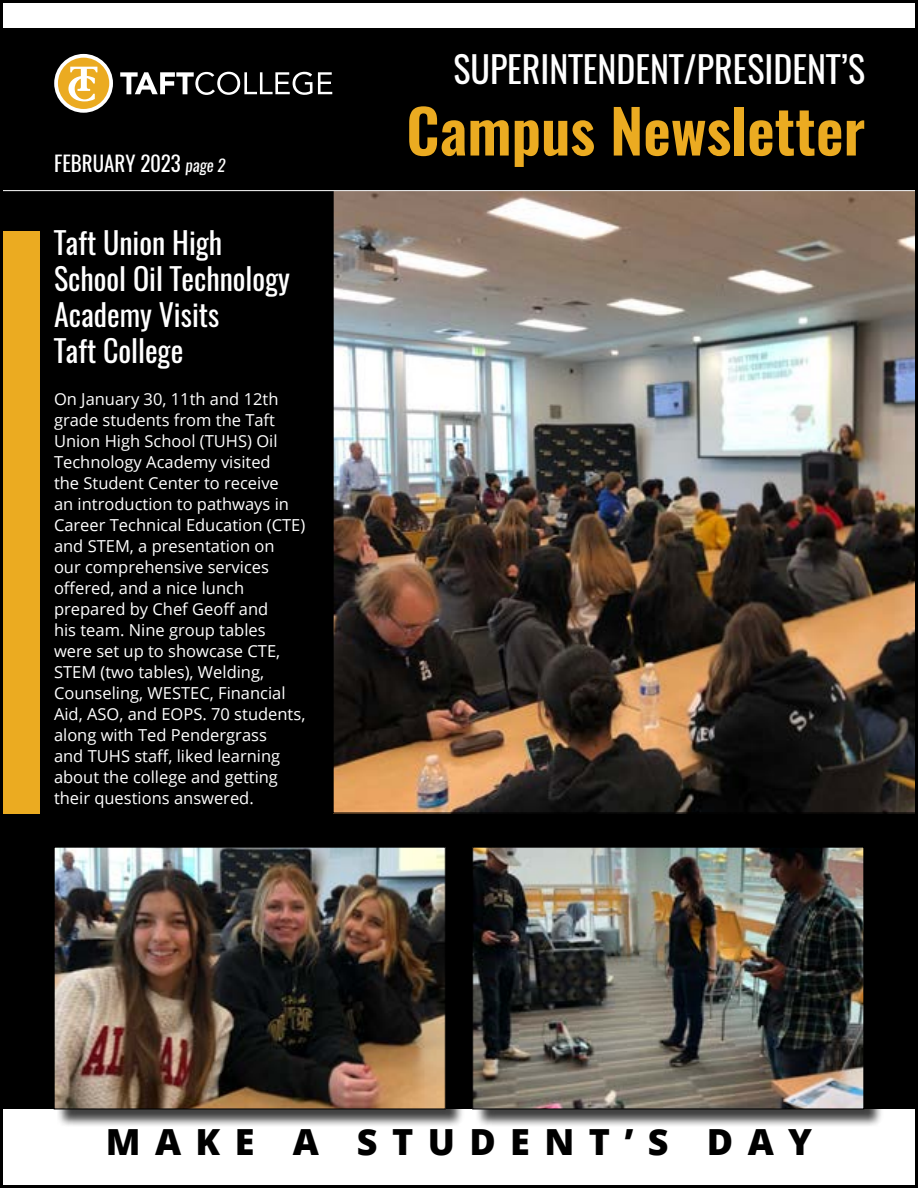
<style>
.page{position:relative;width:918px;height:1188px;background:#fff}
.page>*{position:absolute;margin:0;border:0;box-sizing:border-box;transform-origin:0 0}
.t1{font:600 60px "Oswald";color:#ebab21}
.t2{font:36px "Oswald";color:#fff}
.t3{font:800 36px "Open Sans";letter-spacing:.4em;color:#000}
.t4{font:30px/36px "Oswald";color:#fff}
.t5{font:21px "Oswald";color:#fff}
.t6{font:16.5px/21px "Open Sans";color:#fff}
.s1{font-style:italic;font-size:16.5px}
</style>
<div class="page">
<div style="left:0;top:177px;width:918px;height:942px;background:#000"></div>
<div style="left:0;top:231px;width:40px;height:582px;background:#ebab21"></div>
<div style="left:0;top:1109px;width:918px;height:79px;background:#fff"></div>
<div style="left:57px;top:850px;width:408px;height:277px;background:#000;opacity:.75"></div>
<img style="left:56px;top:849px;width:388px;height:258px">
<div style="left:54px;top:847px;width:392px;height:262px;border:1px solid #000"></div>
<img style="left:333px;top:191px;width:581px;height:622px">
<div style="left:0;top:28px;width:918px;height:162px;background:#000"></div>
<svg style="left:120px;top:72px;width:192px;height:23px"></svg>
<svg style="left:318px;top:72px;width:14px;height:22px"></svg>
<svg style="left:54px;top:54px;width:59px;height:59px"></svg>
<hr style="left:0;top:190px;width:918px;height:1px;background:#fff">
<div style="left:475px;top:850px;width:408px;height:277px;background:#000;opacity:.75"></div>
<img style="left:474px;top:849px;width:388px;height:258px">
<div style="left:472px;top:847px;width:392px;height:262px;border:1px solid #000"></div>
<p class="t5" style="left:54px;top:149px;width:173px">FEBRUARY 2023 <span class="s1">page 2</span></p>
<h3 class="t4" style="left:54px;top:225px;width:238px">Taft Union High<br>School Oil Technology<br>Academy Visits<br>Taft College</h3>
<p class="t6" style="left:54px;top:388px;width:253px">On January 30, 11th and 12th grade students from the Taft<br>Union High School (TUHS) Oil<br>Technology Academy visited<br>the Student Center to receive<br>an introduction to pathways in<br>Career Technical Education (CTE) and STEM, a presentation on our comprehensive services offered, and a nice lunch prepared by Chef Geoff and<br>his team. Nine group tables were set up to showcase CTE,<br>STEM (two tables), Welding,<br>Counseling, WESTEC, Financial<br>Aid, ASO, and EOPS. 70 students, along with Ted Pendergrass<br>and TUHS staff, liked learning about the college and getting their questions answered.</p>
<h2 class="t2" style="left:453px;top:44px;width:413px">SUPERINTENDENT/PRESIDENT’S</h2>
<h1 class="t1" style="left:406px;top:89px;width:460px">Campus Newsletter</h1>
<h2 class="t3" style="left:106px;top:1115px;width:708px">MAKE A STUDENT’S DAY</h2>
</div>
